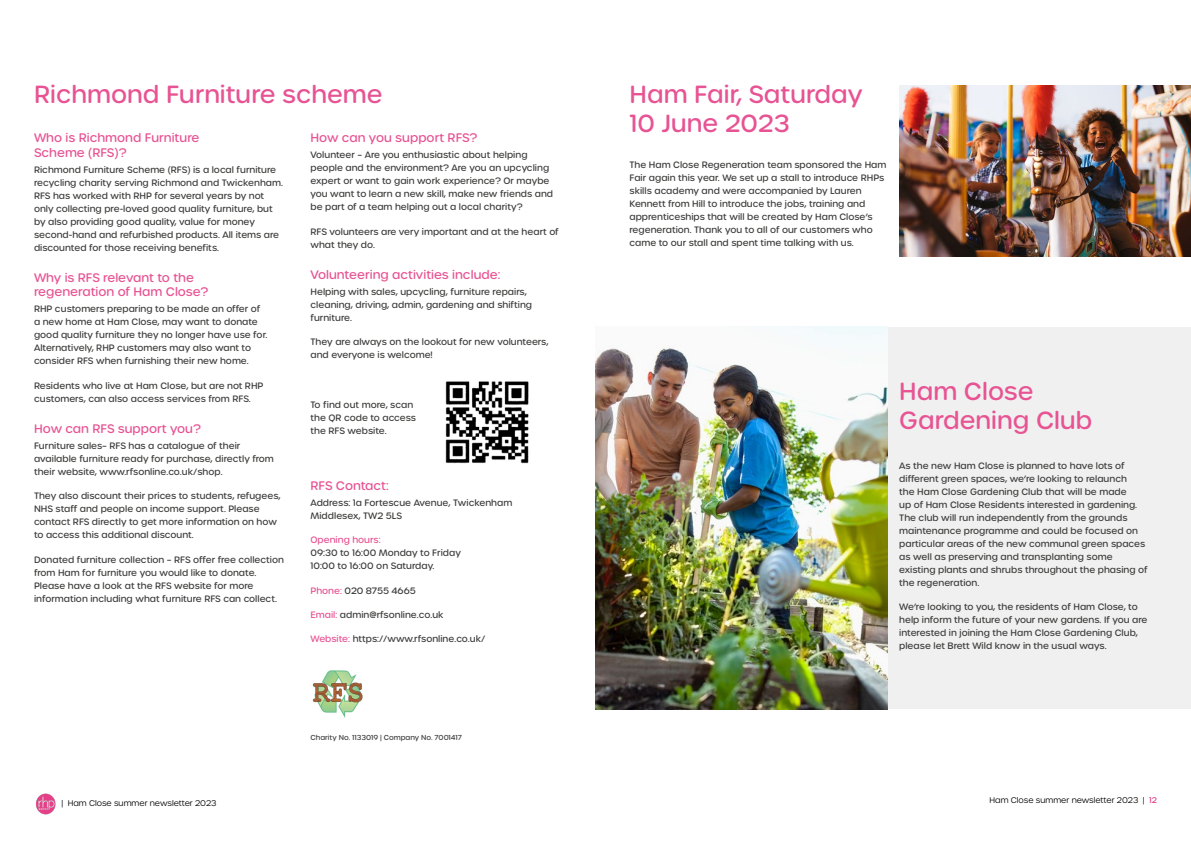
<style>
.page{position:relative;width:1191px;height:842px;background:#fff}
.page>*{position:absolute;margin:0;border:0;box-sizing:border-box;transform-origin:0 0}
.t1{font:500 24px/28.8px "Urbane Rounded";color:#e75393}
.t2{font:500 12px/14.4px "Urbane Rounded";color:#e75393}
.t3{font:500 9px/13px "Urbane Rounded";color:#3c3c3b}
.t4{font:500 9px "Urbane Rounded";color:#e75393}
.t5{font:300 8px "Urbane Rounded";color:#000}
.t6{font:500 7px "Urbane Rounded";color:#3c3c3b}
.s1{color:#e75393}
.s2{font-weight:500;color:#e44087}
</style>
<div class="page">
<img style="left:35px;top:793px;width:21px;height:21px">
<img style="left:445px;top:381px;width:84px;height:83px">
<img style="left:312px;top:670px;width:51px;height:48px">
<div style="left:629px;top:327px;width:562px;height:382px;background:#f0f0f0"></div>
<img style="left:595px;top:327px;width:292px;height:382px">
<img style="left:899px;top:85px;width:292px;height:172px">
<h1 class="t1" style="left:34px;top:80px;width:350px">Richmond Furniture scheme</h1>
<h2 class="t2" style="left:310px;top:131px;width:168px">How can you support RFS?</h2>
<p class="t3" style="left:310px;top:148px;width:244px">Volunteer – Are you enthusiastic about helping people and the environment? Are you an upcycling expert or want to gain work experience? Or maybe you want to learn a new skill, make new friends and be part of a team helping out a local charity?</p>
<p class="t3" style="left:310px;top:225px;width:250px">RFS volunteers are very important and at the heart of what they do.</p>
<h2 class="t2" style="left:310px;top:267px;width:191px">Volunteering activities include:</h2>
<p class="t3" style="left:310px;top:285px;width:223px">Helping with sales, upcycling, furniture repairs, cleaning, driving, admin, gardening and shifting furniture.</p>
<p class="t3" style="left:310px;top:335px;width:239px">They are always on the lookout for new volunteers, and everyone is welcome!</p>
<h2 class="t2" style="left:34px;top:131px;width:167px">Who is Richmond Furniture<br>Scheme (RFS)?</h2>
<p class="t3" style="left:34px;top:163px;width:250px">Richmond Furniture Scheme (RFS) is a local furniture recycling charity serving Richmond and Twickenham.<br>RFS has worked with RHP for several years by not only collecting pre-loved good quality furniture, but by also providing good quality, value for money second-hand and refurbished products. All items are discounted for those receiving benefits.</p>
<h2 class="t2" style="left:34px;top:270px;width:176px">Why is RFS relevant to the regeneration of Ham Close?</h2>
<p class="t3" style="left:34px;top:302px;width:235px">RHP customers preparing to be made an offer of a new home at Ham Close, may want to donate good quality furniture they no longer have use for.<br>Alternatively, RHP customers may also want to consider RFS when furnishing their new home.</p>
<p class="t3" style="left:34px;top:379px;width:231px">Residents who live at Ham Close, but are not RHP customers, can also access services from RFS.</p>
<h2 class="t2" style="left:34px;top:421px;width:168px">How can RFS support you?</h2>
<p class="t3" style="left:34px;top:439px;width:241px">Furniture sales– RFS has a catalogue of their available furniture ready for purchase, directly from their website, www.rfsonline.co.uk/shop.</p>
<p class="t3" style="left:34px;top:489px;width:248px">They also discount their prices to students, refugees, NHS staff and people on income support. Please contact RFS directly to get more information on how to access this additional discount.</p>
<p class="t3" style="left:34px;top:553px;width:251px">Donated furniture collection – RFS offer free collection from Ham for furniture you would like to donate.<br>Please have a look at the RFS website for more information including what furniture RFS can collect.</p>
<p class="t3" style="left:310px;top:399px;width:107px">To find out more, scan the QR code to access the RFS website.</p>
<h2 class="t2" style="left:310px;top:479px;width:80px">RFS Contact:</h2>
<p class="t3" style="left:310px;top:496px;width:203px">Address: 1a Fortescue Avenue, Twickenham<br>Middlesex, TW2 5LS</p>
<p class="t4" style="left:310px;top:534px;width:72px">Opening hours:</p>
<p class="t3" style="left:310px;top:547px;width:152px">09:30 to 16:00 Monday to Friday<br>10:00 to 16:00 on Saturday.</p>
<p class="t3" style="left:310px;top:584px;width:107px"><span class="s1">Phone:</span> 020 8755 4665</p>
<p class="t3" style="left:310px;top:608px;width:135px"><span class="s1">Email:</span> admin@rfsonline.co.uk</p>
<p class="t3" style="left:310px;top:633px;width:176px"><span class="s1">Website:</span> https://www.rfsonline.co.uk/</p>
<p class="t5" style="left:61px;top:798px;width:157px">| Ham Close summer newsletter 2023</p>
<p class="t6" style="left:310px;top:733px;width:153px">Charity No. 1133019 | Company No. 7001417</p>
<h1 class="t1" style="left:629px;top:80px;width:235px">Ham Fair, Saturday<br>10 June 2023</h1>
<p class="t3" style="left:629px;top:158px;width:258px">The Ham Close Regeneration team sponsored the Ham Fair again this year. We set up a stall to introduce RHPs skills academy and were accompanied by Lauren Kennett from Hill to introduce the jobs, training and apprenticeships that will be created by Ham Close’s regeneration. Thank you to all of our customers who came to our stall and spent time talking with us.</p>
<h1 class="t1" style="left:899px;top:377px;width:195px">Ham Close<br>Gardening Club</h1>
<p class="t3" style="left:899px;top:459px;width:250px">As the new Ham Close is planned to have lots of different green spaces, we’re looking to relaunch<br>the Ham Close Gardening Club that will be made<br>up of Ham Close Residents interested in gardening.<br>The club will run independently from the grounds maintenance programme and could be focused on particular areas of the new communal green spaces as well as preserving and transplanting some existing plants and shrubs throughout the phasing of the regeneration.</p>
<p class="t3" style="left:899px;top:600px;width:250px">We’re looking to you, the residents of Ham Close, to help inform the future of your new gardens. If you are interested in joining the Ham Close Gardening Club, please let Brett Wild know in the usual ways.</p>
<p class="t5" style="left:989px;top:794px;width:169px">Ham Close summer newsletter 2023 | <span class="s2">12</span></p>
</div>
